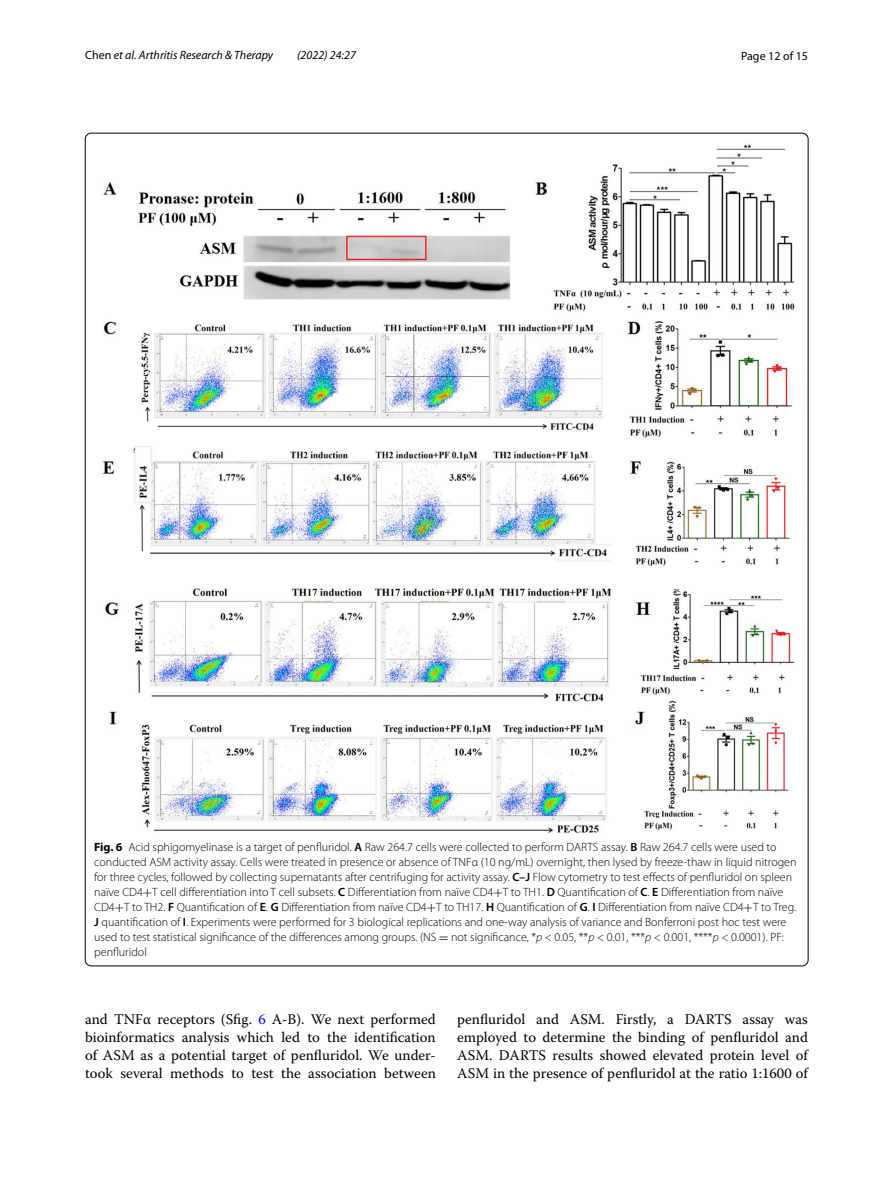
<style>
.page{position:relative;width:893px;height:1187px;background:#fff}
.page>*{position:absolute;margin:0;border:0;box-sizing:border-box;transform-origin:0 0}
.t1{font:14.7px/18px "Warnock Pro";color:#000;text-align:justify}
.t2{font:300 12px/15px "Myriad Pro";color:#000}
.t3{font:italic 12px "Myriad Pro";color:#000}
.t4{font:12px "Myriad Pro";color:#000}
.s1{font-style:normal}
.s2{font-weight:700}
.s3{font-weight:600}
.s4{font-family:"MTSY";font-weight:400}
.s5{font-style:italic}
.s6{color:#00f}
</style>
<div class="page">
<img style="left:102px;top:144px;width:693px;height:689px">
<p class="t3" style="left:85px;top:48px;width:190px"><span class="s1">Chen</span> et al. Arthritis Research &amp; Therapy</p>
<p class="t3" style="left:297px;top:48px;width:60px">(2022) 24:27</p>
<p class="t4" style="left:741px;top:48px;width:68px">Page 12 of 15</p>
<p class="t2" style="left:94px;top:839px;width:704px"><span class="s2">Fig. 6</span> Acid sphigomyelinase is a target of penfluridol. <span class="s3">A</span> Raw 264.7 cells were collected to perform DARTS assay. <span class="s3">B</span> Raw 264.7 cells were used to conducted ASM activity assay. Cells were treated in presence or absence of TNFα (10 ng/mL) overnight, then lysed by freeze-thaw in liquid nitrogen for three cycles, followed by collecting supernatants after centrifuging for activity assay. <span class="s3">C–J</span> Flow cytometry to test effects of penfluridol on spleen naïve CD4<span class="s4">+</span>T cell differentiation into T cell subsets. <span class="s3">C</span> Differentiation from naïve CD4<span class="s4">+</span>T to TH1. <span class="s3">D</span> Quantification of <span class="s3">C</span>. <span class="s3">E</span> Differentiation from naïve CD4<span class="s4">+</span>T to TH2. <span class="s3">F</span> Quantification of <span class="s3">E</span>. <span class="s3">G</span> Differentiation from naïve CD4<span class="s4">+</span>T to TH17. <span class="s3">H</span> Quantification of <span class="s3">G</span>. <span class="s3">I</span> Differentiation from naïve CD4<span class="s4">+</span>T to Treg.<br><span class="s3">J</span> quantification of <span class="s3">I</span>. Experiments were performed for 3 biological replications and one-way analysis of variance and Bonferroni post hoc test were used to test statistical significance of the differences among groups. (NS <span class="s4">=</span> not significance, *<span class="s5">p</span> &lt; 0.05, **<span class="s5">p</span> &lt; 0.01, ***<span class="s5">p</span> &lt; 0.001, ****<span class="s5">p</span> &lt; 0.0001). PF: penfluridol</p>
<p class="t1" style="left:85px;top:1010px;width:352px">and TNFα receptors (Sfig. <span class="s6">6</span> A-B). We next performed bioinformatics analysis which led to the identification of ASM as a potential target of penfluridol. We under&shy;took several methods to test the association between</p>
<p class="t1" style="left:457px;top:1010px;width:352px">penfluridol and ASM. Firstly, a DARTS assay was employed to determine the binding of penfluridol and ASM. DARTS results showed elevated protein level of ASM in the presence of penfluridol at the ratio 1:1600 of</p>
</div>
